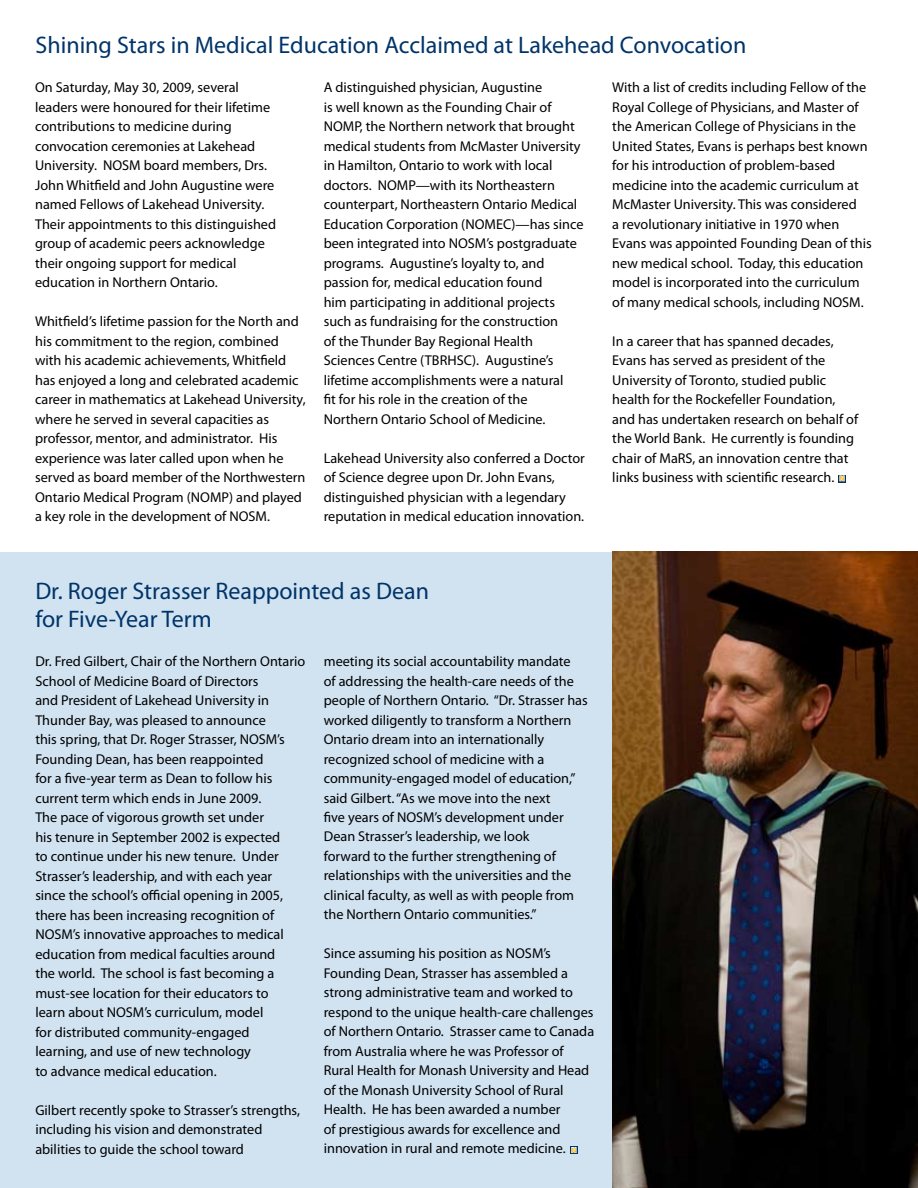
<style>
.page{position:relative;width:918px;height:1188px;background:#fff}
.page>*{position:absolute;margin:0;border:0;box-sizing:border-box;transform-origin:0 0}
.t1{font:24px/28.8px "Myriad Pro";color:#003468}
.t2{font:14.25px/19.5px "Myriad Pro";color:#000}
.t3{font:900 7.5px "Myriad Pro";color:#fdc336}
</style>
<div class="page">
<div style="left:0;top:552px;width:918px;height:636px;background:#d1e2f1"></div>
<img style="left:612px;top:552px;width:306px;height:636px">
<div style="left:570px;top:1147px;width:8px;height:7px;background:#9eb1c5"></div>
<svg style="left:571px;top:1147px;width:5px;height:6px"></svg>
<svg style="left:838px;top:475px;width:8px;height:7px"></svg>
<svg style="left:839px;top:475px;width:6px;height:6px"></svg>
<h1 class="t1" style="left:36px;top:30px;width:712px">Shining Stars in Medical Education Acclaimed at Lakehead Convocation</h1>
<p class="t2" style="left:35px;top:78px;width:243px">On Saturday, May 30, 2009, several leaders were honoured for their lifetime contributions to medicine during convocation ceremonies at Lakehead University. NOSM board members, Drs.<br>John Whitfield and John Augustine were named Fellows of Lakehead University.<br>Their appointments to this distinguished group of academic peers acknowledge their ongoing support for medical education in Northern Ontario.</p>
<p class="t2" style="left:35px;top:312px;width:272px">Whitfield’s lifetime passion for the North and his commitment to the region, combined with his academic achievements, Whitfield has enjoyed a long and celebrated academic career in mathematics at Lakehead University, where he served in several capacities as professor, mentor, and administrator. His experience was later called upon when he served as board member of the Northwestern Ontario Medical Program (NOMP) and played a key role in the development of NOSM.</p>
<p class="t2" style="left:612px;top:77px;width:261px">With a list of credits including Fellow of the Royal College of Physicians, and Master of the American College of Physicians in the United States, Evans is perhaps best known for his introduction of problem-based medicine into the academic curriculum at McMaster University. This was considered<br>a revolutionary initiative in 1970 when Evans was appointed Founding Dean of this new medical school. Today, this education model is incorporated into the curriculum of many medical schools, including NOSM.</p>
<p class="t2" style="left:612px;top:331px;width:247px">In a career that has spanned decades, Evans has served as president of the University of Toronto, studied public health for the Rockefeller Foundation, and has undertaken research on behalf of the World Bank. He currently is founding chair of MaRS, an innovation centre that links business with scientific research.</p>
<p class="t2" style="left:324px;top:77px;width:261px">A distinguished physician, Augustine<br>is well known as the Founding Chair of NOMP, the Northern network that brought medical students from McMaster University in Hamilton, Ontario to work with local doctors. NOMP—with its Northeastern counterpart, Northeastern Ontario Medical Education Corporation (NOMEC)—has since been integrated into NOSM’s postgraduate programs. Augustine’s loyalty to, and passion for, medical education found<br>him participating in additional projects such as fundraising for the construction<br>of the Thunder Bay Regional Health Sciences Centre (TBRHSC). Augustine’s lifetime accomplishments were a natural<br>fit for his role in the creation of the Northern Ontario School of Medicine.</p>
<p class="t2" style="left:324px;top:448px;width:263px">Lakehead University also conferred a Doctor of Science degree upon Dr. John Evans, distinguished physician with a legendary reputation in medical education innovation.</p>
<p class="t3" style="left:839px;top:473px;width:7px">N</p>
<h1 class="t1" style="left:35px;top:576px;width:395px">Dr. Roger Strasser Reappointed as Dean for Five-Year Term</h1>
<p class="t2" style="left:35px;top:651px;width:272px">Dr. Fred Gilbert, Chair of the Northern Ontario School of Medicine Board of Directors<br>and President of Lakehead University in Thunder Bay, was pleased to announce<br>this spring, that Dr. Roger Strasser, NOSM’s Founding Dean, has been reappointed<br>for a five-year term as Dean to follow his current term which ends in June 2009.<br>The pace of vigorous growth set under<br>his tenure in September 2002 is expected<br>to continue under his new tenure. Under Strasser’s leadership, and with each year since the school’s official opening in 2005, there has been increasing recognition of NOSM’s innovative approaches to medical education from medical faculties around<br>the world. The school is fast becoming a must-see location for their educators to<br>learn about NOSM’s curriculum, model<br>for distributed community-engaged<br>learning, and use of new technology<br>to advance medical education.</p>
<p class="t2" style="left:35px;top:1100px;width:266px">Gilbert recently spoke to Strasser’s strengths, including his vision and demonstrated abilities to guide the school toward</p>
<p class="t2" style="left:324px;top:651px;width:266px">meeting its social accountability mandate<br>of addressing the health-care needs of the people of Northern Ontario. “Dr. Strasser has worked diligently to transform a Northern Ontario dream into an internationally recognized school of medicine with a community-engaged model of education,” said Gilbert. “As we move into the next<br>five years of NOSM’s development under Dean Strasser’s leadership, we look<br>forward to the further strengthening of relationships with the universities and the clinical faculty, as well as with people from the Northern Ontario communities.”</p>
<p class="t2" style="left:324px;top:944px;width:272px">Since assuming his position as NOSM’s Founding Dean, Strasser has assembled a strong administrative team and worked to respond to the unique health-care challenges of Northern Ontario. Strasser came to Canada from Australia where he was Professor of Rural Health for Monash University and Head of the Monash University School of Rural Health. He has been awarded a number<br>of prestigious awards for excellence and innovation in rural and remote medicine.</p>
<p class="t3" style="left:571px;top:1145px;width:7px">N</p>
</div>
